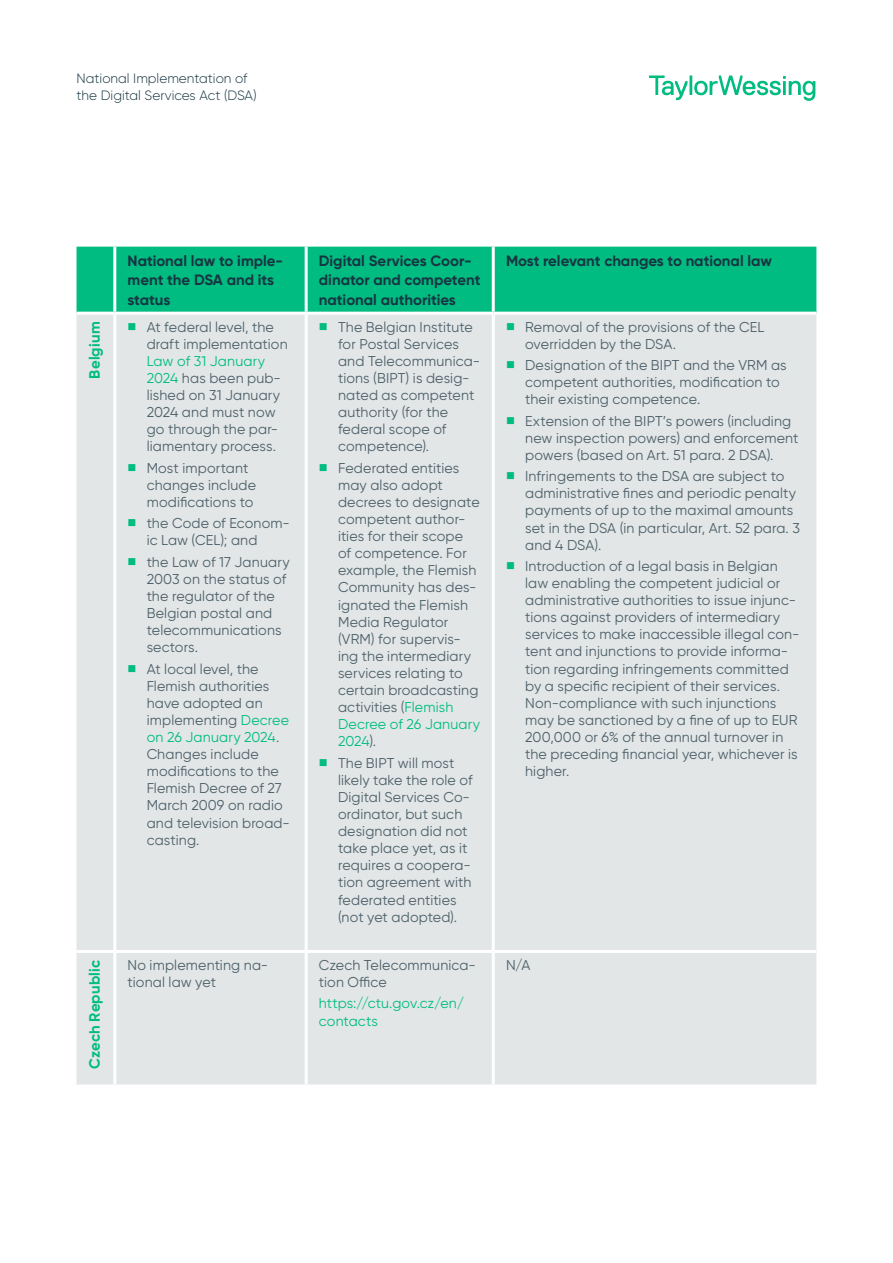
<style>
.page{position:relative;width:893px;height:1263px;background:#fff}
.page>*{position:absolute;margin:0;border:0;box-sizing:border-box;transform-origin:0 0}
.t1{font:700 15px/19.5px "Gilroy";color:#173542}
.t2{font:700 15px "Gilroy";letter-spacing:.01em;color:#00bc80}
.t3{font:14.25px/17.1px "Gilroy";letter-spacing:.01em;color:#4d6069}
.t4{font:14.25px/17.1px "Gilroy";letter-spacing:.005em;color:#00bc80}
.t5{font:300 13.5px/16.5px "Gilroy";color:#173542}
.s1{color:#00bc80}
</style>
<div class="page">
<svg style="left:649px;top:75px;width:166px;height:26px"></svg>
<div style="left:77px;top:247px;width:739px;height:65px;background:#00bc80"></div>
<div style="left:77px;top:315px;width:739px;height:769px;background:#e2e6e7"></div>
<hr style="left:113px;top:247px;width:3px;height:65px;background:#fff">
<hr style="left:305px;top:247px;width:3px;height:65px;background:#fff">
<hr style="left:492px;top:247px;width:3px;height:65px;background:#fff">
<hr style="left:113px;top:315px;width:3px;height:635px;background:#fff">
<hr style="left:305px;top:315px;width:3px;height:635px;background:#fff">
<hr style="left:492px;top:315px;width:3px;height:635px;background:#fff">
<hr style="left:113px;top:953px;width:3px;height:131px;background:#fff">
<hr style="left:305px;top:953px;width:3px;height:131px;background:#fff">
<hr style="left:492px;top:953px;width:3px;height:131px;background:#fff">
<hr style="left:77px;top:950px;width:38px;height:3px;background:#fff">
<hr style="left:115px;top:950px;width:191px;height:3px;background:#fff">
<hr style="left:306px;top:950px;width:187px;height:3px;background:#fff">
<hr style="left:493px;top:950px;width:323px;height:3px;background:#fff">
<svg style="left:129px;top:323px;width:7px;height:7px"></svg>
<svg style="left:129px;top:464px;width:7px;height:7px"></svg>
<svg style="left:129px;top:519px;width:7px;height:7px"></svg>
<svg style="left:129px;top:558px;width:7px;height:7px"></svg>
<svg style="left:129px;top:665px;width:7px;height:7px"></svg>
<svg style="left:320px;top:323px;width:7px;height:7px"></svg>
<svg style="left:320px;top:464px;width:7px;height:7px"></svg>
<svg style="left:320px;top:759px;width:7px;height:7px"></svg>
<svg style="left:507px;top:323px;width:7px;height:7px"></svg>
<svg style="left:507px;top:361px;width:7px;height:7px"></svg>
<svg style="left:507px;top:417px;width:7px;height:7px"></svg>
<svg style="left:507px;top:472px;width:7px;height:7px"></svg>
<svg style="left:507px;top:562px;width:7px;height:7px"></svg>
<p class="t5" style="left:77px;top:70px;width:182px">National Implementation of the Digital Services Act (DSA)</p>
<p class="t1" style="left:128px;top:251px;width:157px">National law to imple&shy;ment the DSA and its status</p>
<p class="t1" style="left:319px;top:251px;width:163px">Digital Services Coor&shy;dinator and competent national authorities</p>
<p class="t1" style="left:506px;top:251px;width:268px">Most relevant changes to national law</p>
<p class="t2" style="left:85px;top:379px;width:59px;rotate:-90deg">Belgium</p>
<p class="t3" style="left:147px;top:318px;width:142px">At federal level, the draft implementation</p>
<p class="t3" style="left:147px;top:352px;width:136px"><span class="s1">Law of 31 January<br>2024</span> has been pub&shy;lished on 31 January<br>2024 and must now go through the par&shy;liamentary process.</p>
<p class="t3" style="left:147px;top:459px;width:111px">Most important changes include modifications to</p>
<p class="t3" style="left:147px;top:515px;width:145px">the Code of Econom&shy;ic Law (CEL); and</p>
<p class="t3" style="left:147px;top:553px;width:144px">the Law of 17 January<br>2003 on the status of the regulator of the<br>Belgian postal and telecommunications sectors.</p>
<p class="t3" style="left:147px;top:660px;width:145px">At local level, the<br>Flemish authorities have adopted an implementing <span class="s1">Decree on 26 January 2024</span>.<br>Changes include modifications to the<br>Flemish Decree of 27<br>March 2009 on radio and television broad&shy;casting.</p>
<p class="t3" style="left:338px;top:318px;width:144px">The Belgian Institute for Postal Services and Telecommunica&shy;tions (BIPT) is desig&shy;nated as competent authority (for the federal scope of competence).</p>
<p class="t3" style="left:338px;top:459px;width:144px">Federated entities may also adopt decrees to designate competent author&shy;ities for their scope<br>of competence. For example, the Flemish<br>Community has des&shy;ignated the Flemish<br>Media Regulator (VRM) for supervis&shy;ing the intermediary services relating to certain broadcasting activities (<span class="s1">Flemish<br>Decree of 26 January<br>2024</span>).</p>
<p class="t3" style="left:338px;top:754px;width:136px">The BIPT will most likely take the role of<br>Digital Services Co&shy;ordinator, but such designation did not take place yet, as it requires a coopera&shy;tion agreement with federated entities (not yet adopted).</p>
<p class="t2" style="left:85px;top:1069px;width:111px;rotate:-90deg">Czech Republic</p>
<p class="t3" style="left:128px;top:956px;width:142px">No implementing na&shy;tional law yet</p>
<p class="t3" style="left:319px;top:956px;width:158px">Czech Telecommunica&shy;tion Office</p>
<p class="t4" style="left:319px;top:995px;width:147px">https://ctu.gov.cz/en/ contacts</p>
<p class="t3" style="left:525px;top:318px;width:241px">Removal of the provisions of the CEL overridden by the DSA.</p>
<p class="t3" style="left:525px;top:356px;width:263px">Designation of the BIPT and the VRM as competent authorities, modification to their existing competence.</p>
<p class="t3" style="left:525px;top:412px;width:275px">Extension of the BIPT’s powers (including new inspection powers) and enforcement powers (based on Art. 51 para. 2 DSA).</p>
<p class="t3" style="left:525px;top:467px;width:276px">Infringements to the DSA are subject to administrative fines and periodic penalty payments of up to the maximal amounts set in the DSA (in particular, Art. 52 para. 3 and 4 DSA).</p>
<p class="t3" style="left:525px;top:557px;width:276px">Introduction of a legal basis in Belgian law enabling the competent judicial or administrative authorities to issue injunc&shy;tions against providers of intermediary services to make inaccessible illegal con&shy;tent and injunctions to provide informa&shy;tion regarding infringements committed by a specific recipient of their services.<br>Non-compliance with such injunctions may be sanctioned by a fine of up to EUR 200,000 or 6% of the annual turnover in the preceding financial year, whichever is higher.</p>
<p class="t3" style="left:506px;top:956px;width:26px">N/A</p>
</div>
